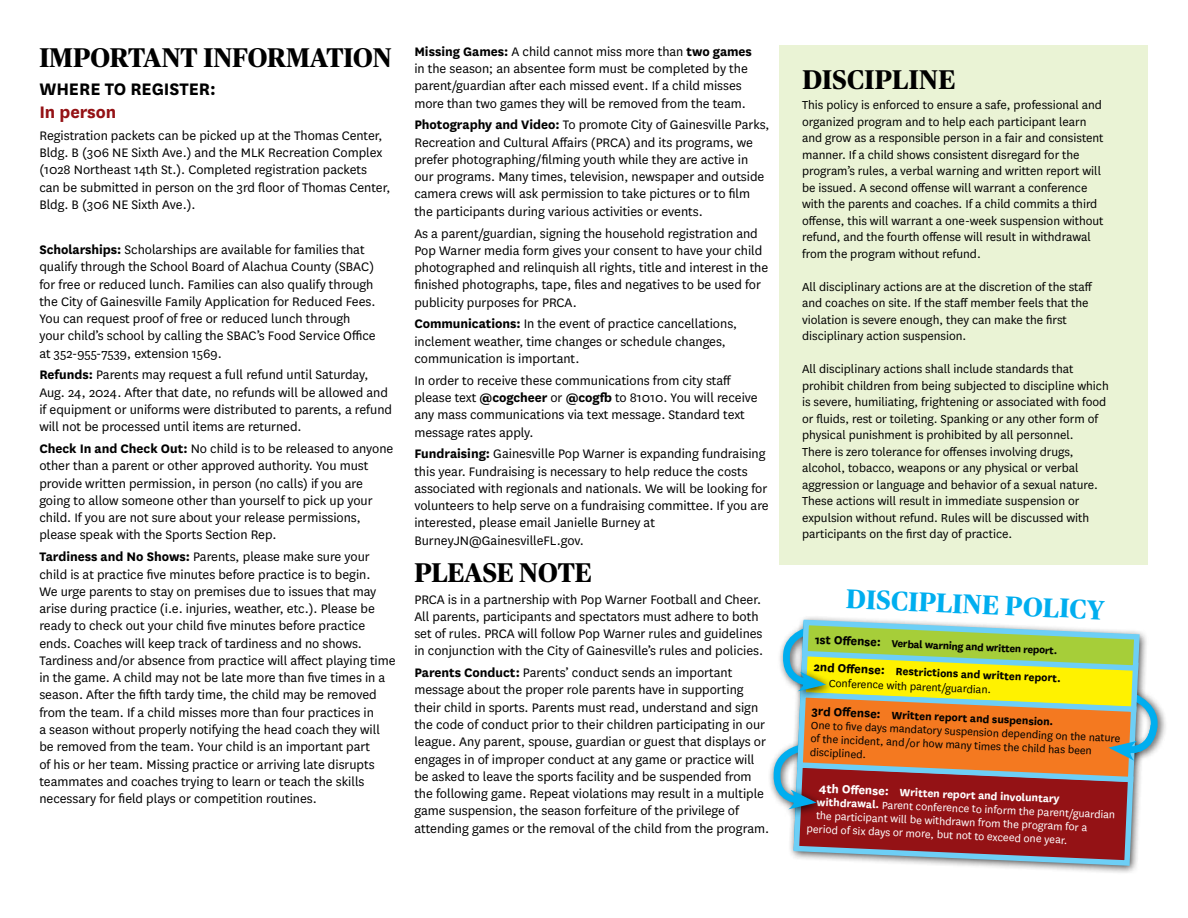
<style>
.page{position:relative;width:1188px;height:918px;background:#fff}
.page>*{position:absolute;margin:0;border:0;box-sizing:border-box;transform-origin:0 0}
.t1{font:700 27px "Publico Headline";color:#000}
.t2{font:700 27px "Publico Headline";color:#00aeef}
.t3{font:700 19.5px "National";letter-spacing:-.005em;color:#000}
.t4{font:700 19.5px "National";letter-spacing:-.005em;color:#941215}
.t5{font:14.4px/17.2px "National";letter-spacing:-.005em;color:#000}
.t6{font:700 13.65px "National";color:#000}
.t7{font:13.5px/16.5px "National";letter-spacing:-.005em;color:#000}
.t8{font:12.15px/14px "National";color:#000}
.t9{font:12.15px "National";color:#fff}
.t10{font:700 12.15px "National";color:#fff}
.t11{font:700 11.7px "National";color:#000}
.s1{font-weight:700}
.s2{font-weight:700;font-size:13.65px}
.s3{font-size:13.65px}
</style>
<div class="page">
<div style="left:779px;top:45px;width:369px;height:520px;background:#eaf3d5"></div>
<div style="left:788px;top:615px;width:361px;height:260px;background:#000;opacity:.75"></div>
<div style="left:1104px;top:685px;width:64px;height:85px;background:#000;opacity:.75"></div>
<svg style="left:769px;top:617px;width:393px;height:252px"></svg>
<h1 class="t1" style="left:39px;top:38px;width:354px">IMPORTANT INFORMATION</h1>
<h2 class="t3" style="left:39px;top:75px;width:178px">WHERE TO REGISTER:</h2>
<h2 class="t4" style="left:39px;top:98px;width:78px">In person</h2>
<p class="t5" style="left:39px;top:126px;width:353px">Registration packets can be picked up at the Thomas Center, Bldg. B (306 NE Sixth Ave.) and the MLK Recreation Complex (1028 Northeast 14th St.). Completed registration packets can be submitted in person on the 3rd floor of Thomas Center, Bldg. B (306 NE Sixth Ave.).</p>
<p class="t5" style="left:39px;top:240px;width:338px"><span class="s1">Scholarships:</span> Scholarships are available for families that qualify through the School Board of Alachua County (SBAC) for free or reduced lunch. Families can also qualify through the City of Gainesville Family Application for Reduced Fees.<br>You can request proof of free or reduced lunch through your child’s school by calling the SBAC’s Food Service Office at 352-955-7539, extension 1569.</p>
<p class="t5" style="left:39px;top:366px;width:354px"><span class="s1">Refunds:</span> Parents may request a full refund until Saturday, Aug. 24, 2024. After that date, no refunds will be allowed and if equipment or uniforms were distributed to parents, a refund will not be processed until items are returned.</p>
<p class="t5" style="left:39px;top:439px;width:356px"><span class="s1">Check In and Check Out:</span> No child is to be released to anyone other than a parent or other approved authority. You must provide written permission, in person (no calls) if you are going to allow someone other than yourself to pick up your child. If you are not sure about your release permissions, please speak with the Sports Section Rep.</p>
<p class="t5" style="left:39px;top:548px;width:358px"><span class="s1">Tardiness and No Shows:</span> Parents, please make sure your child is at practice five minutes before practice is to begin.<br>We urge parents to stay on premises due to issues that may arise during practice (i.e. injuries, weather, etc.). Please be ready to check out your child five minutes before practice ends. Coaches will keep track of tardiness and no shows.<br>Tardiness and/or absence from practice will affect playing time in the game. A child may not be late more than five times in a season. After the fifth tardy time, the child may be removed from the team. If a child misses more than four practices in<br>a season without properly notifying the head coach they will be removed from the team. Your child is an important part<br>of his or her team. Missing practice or arriving late disrupts teammates and coaches trying to learn or teach the skills necessary for field plays or competition routines.</p>
<p class="t5" style="left:414px;top:42px;width:339px"><span class="s1">Missing Games:</span> A child cannot miss more than <span class="s1">two games </span>in the season; an absentee form must be completed by the parent/guardian after each missed event. If a child misses more than two games they will be removed from the team.</p>
<p class="t5" style="left:414px;top:116px;width:357px"><span class="s1">Photography and Video:</span> To promote City of Gainesville Parks, Recreation and Cultural Affairs (PRCA) and its programs, we prefer photographing/filming youth while they are active in our programs. Many times, television, newspaper and outside camera crews will ask permission to take pictures or to film the participants during various activities or events.</p>
<p class="t5" style="left:414px;top:224px;width:355px">As a parent/guardian, signing the household registration and Pop Warner media form gives your consent to have your child photographed and relinquish all rights, title and interest in the finished photographs, tape, files and negatives to be used for publicity purposes for PRCA.</p>
<p class="t5" style="left:414px;top:315px;width:324px"><span class="s1">Communications:</span> In the event of practice cancellations, inclement weather, time changes or schedule changes, communication is important.</p>
<p class="t5" style="left:414px;top:371px;width:345px">In order to receive these communications from city staff please text <span class="s1">@cogcheer</span> or <span class="s1">@cogfb</span> to 81010. You will receive any mass communications via text message. Standard text message rates apply.</p>
<p class="t5" style="left:414px;top:445px;width:356px"><span class="s1">Fundraising:</span> Gainesville Pop Warner is expanding fundraising this year. Fundraising is necessary to help reduce the costs associated with regionals and nationals. We will be looking for volunteers to help serve on a fundraising committee. If you are interested, please email Janielle Burney at BurneyJN@GainesvilleFL.gov.</p>
<h1 class="t1" style="left:414px;top:553px;width:179px">PLEASE NOTE</h1>
<p class="t5" style="left:414px;top:590px;width:350px">PRCA is in a partnership with Pop Warner Football and Cheer.<br>All parents, participants and spectators must adhere to both set of rules. PRCA will follow Pop Warner rules and guidelines in conjunction with the City of Gainesville’s rules and policies.</p>
<p class="t5" style="left:414px;top:663px;width:356px"><span class="s1">Parents Conduct:</span> Parents’ conduct sends an important message about the proper role parents have in supporting their child in sports. Parents must read, understand and sign the code of conduct prior to their children participating in our league. Any parent, spouse, guardian or guest that displays or engages in of improper conduct at any game or practice will be asked to leave the sports facility and be suspended from the following game. Repeat violations may result in a multiple game suspension, the season forfeiture of the privilege of attending games or the removal of the child from the program.</p>
<h1 class="t1" style="left:802px;top:60px;width:154px">DISCIPLINE</h1>
<p class="t7" style="left:802px;top:96px;width:303px">This policy is enforced to ensure a safe, professional and organized program and to help each participant learn and grow as a responsible person in a fair and consistent manner. If a child shows consistent disregard for the program’s rules, a verbal warning and written report will be issued. A second offense will warrant a conference with the parents and coaches. If a child commits a third offense, this will warrant a one-week suspension without refund, and the fourth offense will result in withdrawal from the program without refund.</p>
<p class="t7" style="left:802px;top:278px;width:292px">All disciplinary actions are at the discretion of the staff and coaches on site. If the staff member feels that the violation is severe enough, they can make the first disciplinary action suspension.</p>
<p class="t7" style="left:802px;top:360px;width:308px">All disciplinary actions shall include standards that prohibit children from being subjected to discipline which is severe, humiliating, frightening or associated with food or fluids, rest or toileting. Spanking or any other form of physical punishment is prohibited by all personnel.<br>There is zero tolerance for offenses involving drugs, alcohol, tobacco, weapons or any physical or verbal aggression or language and behavior of a sexual nature.<br>These actions will result in immediate suspension or expulsion without refund. Rules will be discussed with participants on the first day of practice.</p>
<h1 class="t2" style="left:847px;top:580px;width:260px;rotate:2deg">DISCIPLINE POLICY</h1>
<p class="t6" style="left:815px;top:629px;width:68px;rotate:3deg">1st Off ense:</p>
<p class="t11" style="left:892px;top:636px;width:167px;rotate:2deg">Verbal warning and written report.</p>
<p class="t8" style="left:830px;top:659px;width:233px;line-height:15.1px;text-indent:-16px;rotate:3deg"><span class="s2">2nd Off ense:</span> <span class="s1">Restrictions and written report.<br></span>Conference with parent/guardian.</p>
<p class="t8" style="left:812px;top:702px;width:311px;rotate:3deg"><span class="s2">3rd Off ense:</span> <span class="s1">Written report and suspension.<br></span>One to fi ve days mandatory suspension depending on the nature of the incident, and /or how many times the child has been disciplined.</p>
<p class="t10" style="left:819px;top:778px;width:243px;rotate:3deg"><span class="s3">4th Off ense:</span> Written report and involuntary</p>
<p class="t9" style="left:817px;top:793px;width:300px;rotate:3deg"><span class="s1">withdrawal.</span> Parent conference to inform the parent/guardian</p>
<p class="t9" style="left:817px;top:807px;width:273px;rotate:3deg">the participant will be withdrawn from the program for a</p>
<p class="t9" style="left:807px;top:820px;width:263px;rotate:3deg">period of six days or more, but not to exceed one year.</p>
</div>
